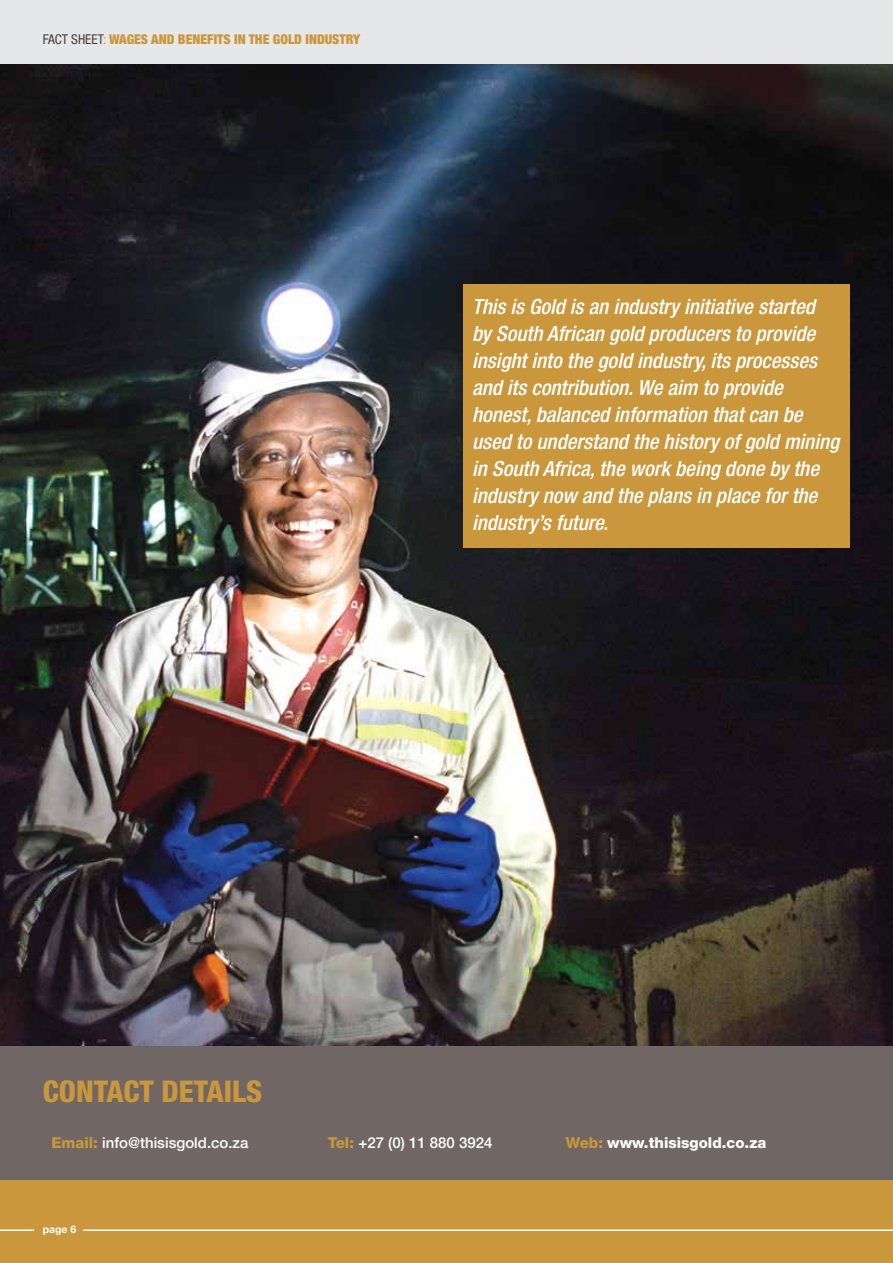
<style>
.page{position:relative;width:893px;height:1263px;background:#fff}
.page>*{position:absolute;margin:0;border:0;box-sizing:border-box;transform-origin:0 0}
.t1{font:800 condensed 30px "Helvetica Neue";color:#ca973c}
.t2{font:italic 500 condensed 21px/27px "Helvetica Neue";color:#fff}
.t3{font:500 15px "Helvetica Neue";color:#fff}
.t4{font:800 15px "Helvetica Neue";color:#fff}
.t5{font:900 condensed 13.5px "Helvetica Neue";color:#ca973c}
.t6{font:700 10.5px "Helvetica Neue";color:#fff}
.s1{font-weight:400;color:#473f3d}
.s2{font-weight:400}
.s3{font-weight:800;color:#ca973c}
.s4{color:#ca973c}
</style>
<div class="page">
<div style="left:0;top:0;width:893px;height:65px;background:#e6e7e8"></div>
<img style="left:0;top:65px;width:893px;height:981px">
<div style="left:0;top:1166px;width:893px;height:97px;background:#ca973c"></div>
<hr style="left:0;top:1229px;width:34px;height:2px;background:#fff">
<hr style="left:83px;top:1229px;width:810px;height:2px;background:#fff">
<div style="left:463px;top:284px;width:387px;height:264px;background:#ca973c"></div>
<div style="left:0;top:1046px;width:893px;height:134px;background:#706764"></div>
<p class="t5" style="left:43px;top:31px;width:319px"><span class="s1">FACT SHEET</span><span class="s2">:</span> WAGES AND BENEFITS IN THE GOLD INDUSTRY</p>
<p class="t2" style="left:472px;top:292px;width:369px">This is Gold is an industry initiative started<br>by South African gold producers to provide insight into the gold industry, its processes and its contribution. We aim to provide honest, balanced information that can be used to understand the history of gold mining in South Africa, the work being done by the industry now and the plans in place for the industry’s future.</p>
<h1 class="t1" style="left:43px;top:1072px;width:221px">CONTACT DETAILS</h1>
<p class="t3" style="left:51px;top:1134px;width:199px"><span class="s3">Email:</span> info@thisisgold.co.za</p>
<p class="t3" style="left:328px;top:1134px;width:166px"><span class="s3">Tel:</span> +27 (0) 11 880 3924</p>
<p class="t4" style="left:566px;top:1134px;width:202px"><span class="s4">Web:</span> www.thisisgold.co.za</p>
<p class="t6" style="left:43px;top:1223px;width:35px">page 6</p>
</div>
